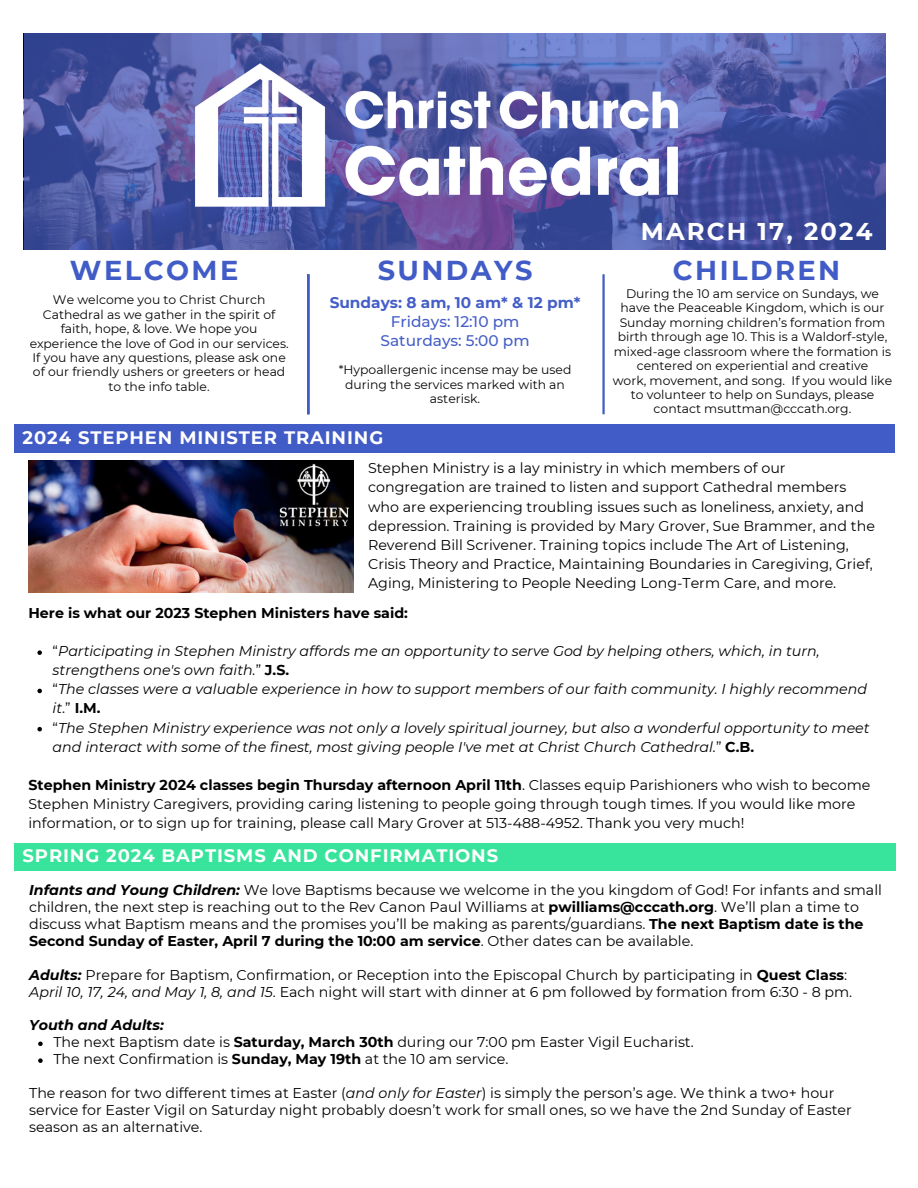
<style>
.page{position:relative;width:918px;height:1188px;background:#fff}
.page>*{position:absolute;margin:0;border:0;box-sizing:border-box;transform-origin:0 0}
.t1{font:700 27.3px "Montserrat";letter-spacing:.09em;color:#425cc7}
.t2{font:700 24.3px "Montserrat";letter-spacing:.09em;color:#fff}
.t3{font:700 18px "Montserrat";letter-spacing:.05em;color:#fff}
.t4{font:500 15.3px/18.6px "Montserrat";color:#425cc7;text-align:center}
.t5{font:700 15.3px "Montserrat";color:#425cc7}
.t6{font:14.25px/19.2px "Montserrat";color:#000}
.t7{font:italic 14.25px/19.2px "Montserrat";color:#000}
.t8{font:700 14.25px "Montserrat";color:#000}
.t9{font:italic 700 14.25px "Montserrat";color:#000}
.t10{font:12.3px/14.4px "Montserrat";color:#000;text-align:center}
.s1{font-style:normal}
.s2{font-weight:700;font-style:normal}
.s3{font-weight:700}
.s4{font-weight:700;font-style:italic}
.s5{font-style:italic}
</style>
<div class="page">
<hr style="left:602px;top:274px;width:3px;height:140px;background:#425cc7">
<svg style="left:24px;top:34px;width:861px;height:216px;background:#4d58a3"></svg>
<img style="left:193px;top:60px;width:488px;height:150px">
<hr style="left:307px;top:274px;width:2px;height:140px;background:#425cc7">
<div style="left:14px;top:424px;width:880px;height:29px;background:#425cc7"></div>
<div style="left:14px;top:844px;width:882px;height:27px;background:#38e49b"></div>
<img style="left:28px;top:461px;width:326px;height:131px">
<svg style="left:37px;top:650px;width:5px;height:5px"></svg>
<svg style="left:37px;top:689px;width:5px;height:4px"></svg>
<svg style="left:37px;top:727px;width:5px;height:4px"></svg>
<svg style="left:38px;top:1042px;width:5px;height:4px"></svg>
<svg style="left:38px;top:1058px;width:5px;height:5px"></svg>
<h2 class="t1" style="left:70px;top:253px;width:170px">WELCOME</h2>
<p class="t10" style="left:30px;top:293px;width:261px">We welcome you to Christ Church Cathedral as we gather in the spirit of faith, hope, &amp; love. We hope you experience the love of God in our services.<br>If you have any questions, please ask one of our friendly ushers or greeters or head to the info table.</p>
<h1 class="t2" style="left:641px;top:216px;width:233px">MARCH 17, 2024</h1>
<h1 class="t1" style="left:378px;top:253px;width:156px">SUNDAYS</h1>
<h1 class="t1" style="left:673px;top:254px;width:169px">CHILDREN</h1>
<p class="t5" style="left:330px;top:294px;width:252px">Sundays: 8 am, 10 am* &amp; 12 pm*</p>
<p class="t4" style="left:381px;top:312px;width:150px">Fridays: 12:10 pm<br>Saturdays: 5:00 pm</p>
<p class="t10" style="left:339px;top:363px;width:234px">*Hypoallergenic incense may be used during the services marked with an asterisk.</p>
<p class="t10" style="left:613px;top:286px;width:281px">During the 10 am service on Sundays, we have the Peaceable Kingdom, which is our Sunday morning children’s formation from birth through age 10. This is a Waldorf-style, mixed-age classroom where the formation is centered on experiential and creative<br>work, movement, and song. If you would like to volunteer to help on Sundays, please contact msuttman@cccath.org.</p>
<p class="t3" style="left:23px;top:426px;width:362px">2024 STEPHEN MINISTER TRAINING</p>
<p class="t6" style="left:368px;top:459px;width:508px">Stephen Ministry is a lay ministry in which members of our congregation are trained to listen and support Cathedral members who are experiencing troubling issues such as loneliness, anxiety, and depression. Training is provided by Mary Grover, Sue Brammer, and the Reverend Bill Scrivener. Training topics include The Art of Listening, Crisis Theory and Practice, Maintaining Boundaries in Caregiving, Grief, Aging, Ministering to People Needing Long-Term Care, and more.</p>
<p class="t8" style="left:28px;top:604px;width:381px">Here is what our 2023 Stephen Ministers have said:</p>
<h4 class="t7" style="left:53px;top:641px;width:769px"><span class="s1">“</span>Participating in Stephen Ministry affords me an opportunity to serve God by helping others, which, in turn, strengthens one's own faith.<span class="s1">”</span> <span class="s2">J.S.</span></h4>
<p class="t7" style="left:53px;top:680px;width:816px"><span class="s1">“</span>The classes were a valuable experience in how to support members of our faith community. I highly recommend it<span class="s1">.”</span> <span class="s2">I.M.</span></p>
<h3 class="t7" style="left:53px;top:718px;width:818px"><span class="s1">“</span>The Stephen Ministry experience was not only a lovely spiritual journey, but also a wonderful opportunity to meet and interact with some of the finest, most giving people I've met at Christ Church Cathedral.<span class="s1">”</span> <span class="s2">C.B.</span></h3>
<h5 class="t6" style="left:28px;top:775px;width:844px"><span class="s3">Stephen Ministry 2024 classes begin Thursday afternoon April 11th</span>. Classes equip Parishioners who wish to become<br>Stephen Ministry Caregivers, providing caring listening to people going through tough times. If you would like more information, or to sign up for training, please call Mary Grover at 513-488-4952. Thank you very much!</h5>
<p class="t3" style="left:23px;top:845px;width:477px">SPRING 2024 BAPTISMS AND CONFIRMATIONS</p>
<h4 class="t6" style="left:29px;top:882px;width:854px;line-height:16.8px"><span class="s4">Infants and Young Children:</span> We love Baptisms because we welcome in the you kingdom of God! For infants and small children, the next step is reaching out to the Rev Canon Paul Williams at <span class="s3">pwilliams@cccath.org</span>. We’ll plan a time to discuss what Baptism means and the promises you’ll be making as parents/guardians. <span class="s3">The next Baptism date is the Second Sunday of Easter, April 7 during the 10:00 am service</span>. Other dates can be available.</h4>
<p class="t6" style="left:29px;top:966px;width:825px;line-height:16.8px"><span class="s4">Adults:</span> Prepare for Baptism, Confirmation, or Reception into the Episcopal Church by participating in <span class="s3">Quest Class</span>:<br><span class="s5">April 10, 17, 24, and May 1, 8, and 15</span>. Each night will start with dinner at 6 pm followed by formation from 6:30 - 8 pm.</p>
<p class="t9" style="left:29px;top:1017px;width:136px">Youth and Adults:</p>
<p class="t6" style="left:53px;top:1032px;width:642px">The next Baptism date is <span class="s3">Saturday, March 30th</span> during our 7:00 pm Easter Vigil Eucharist.</p>
<h5 class="t6" style="left:53px;top:1049px;width:457px">The next Confirmation is <span class="s3">Sunday, May 19th</span> at the 10 am service.</h5>
<h5 class="t6" style="left:29px;top:1084px;width:824px;line-height:16.8px">The reason for two different times at Easter (<span class="s5">and only for Easter</span>) is simply the person’s age. We think a two+ hour service for Easter Vigil on Saturday night probably doesn’t work for small ones, so we have the 2nd Sunday of Easter season as an alternative.</h5>
</div>
